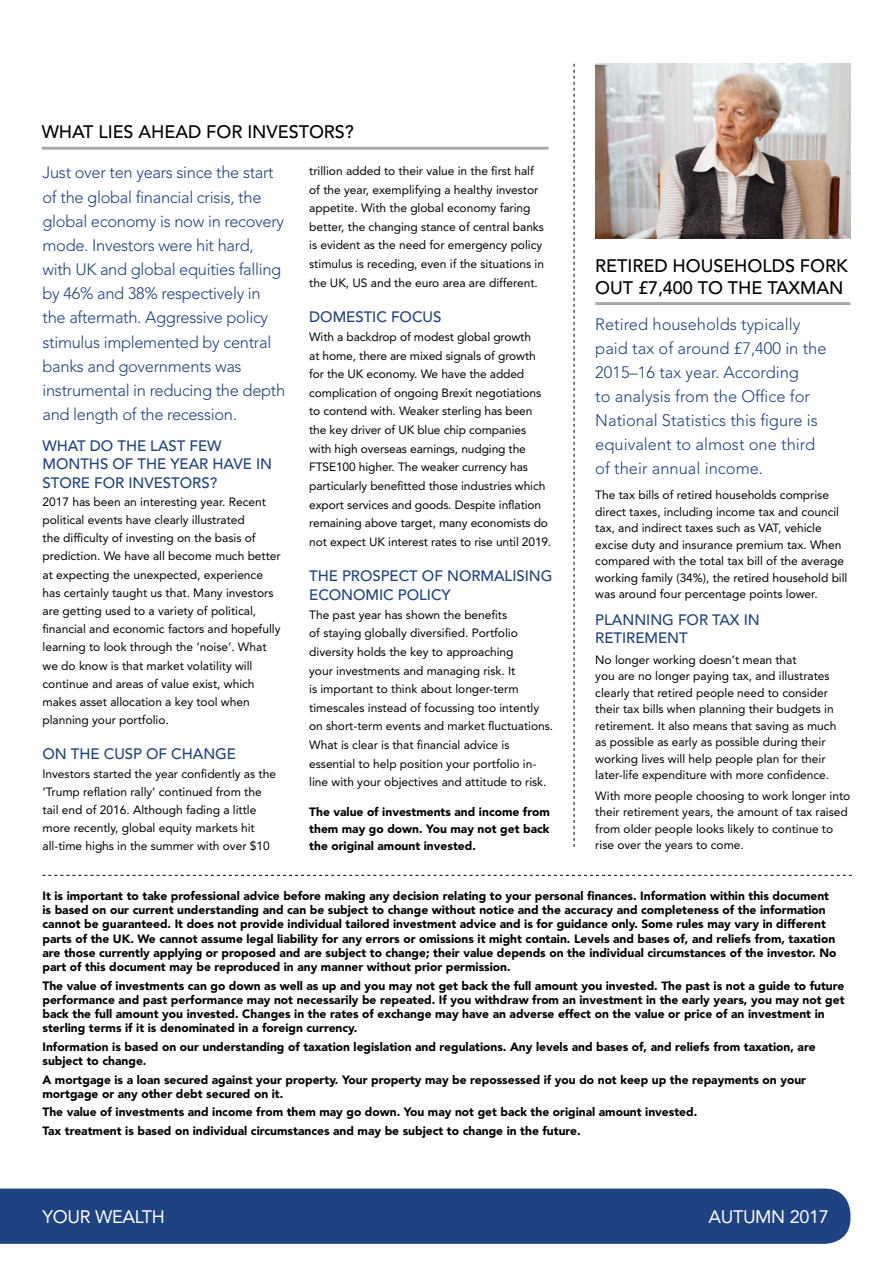
<style>
.page{position:relative;width:893px;height:1263px;background:#fff}
.page>*{position:absolute;margin:0;border:0;box-sizing:border-box;transform-origin:0 0}
.t1{font:500 18px/21.6px "Avenir LT Std";letter-spacing:-.005em;color:#000}
.t2{font:18px "Avenir LT Std";letter-spacing:-.02em;color:#fff}
.t3{font:300 16.5px/24.2px "Avenir LT Std";letter-spacing:-.02em;color:#1f4282}
.t4{font:300 16.5px/24px "Avenir LT Std";color:#1f4282}
.t5{font:500 15px/18.1px "Avenir LT Std";letter-spacing:-.005em;color:#1f4282}
.t6{font:12px/18.6px "Avenir LT Std";letter-spacing:-.005em;color:#000}
.t7{font:900 12px/14.2px "Avenir LT Std";color:#000}
</style>
<div class="page">
<div style="left:0;top:1188px;width:850px;height:56px;background:#1f4282"></div>
<hr style="left:42px;top:147px;width:507px;height:3px;background:#a7a9ac">
<svg style="left:42px;top:875px;width:810px;height:1px"></svg>
<hr style="left:595px;top:302px;width:255px;height:3px;background:#a7a9ac">
<svg style="left:574px;top:64px;width:1px;height:783px"></svg>
<img style="left:595px;top:64px;width:255px;height:174px">
<h1 class="t1" style="left:42px;top:122px;width:314px">WHAT LIES AHEAD FOR INVESTORS?</h1>
<p class="t6" style="left:309px;top:162px;width:236px">trillion added to their value in the first half of the year, exemplifying a healthy investor appetite. With the global economy faring better, the changing stance of central banks is evident as the need for emergency policy stimulus is receding, even if the situations in the UK, US and the euro area are different.</p>
<p class="t5" style="left:309px;top:308px;width:134px">DOMESTIC FOCUS</p>
<p class="t6" style="left:309px;top:328px;width:244px">With a backdrop of modest global growth<br>at home, there are mixed signals of growth for the UK economy. We have the added complication of ongoing Brexit negotiations to contend with. Weaker sterling has been the key driver of UK blue chip companies with high overseas earnings, nudging the FTSE100 higher. The weaker currency has particularly benefitted those industries which export services and goods. Despite inflation remaining above target, many economists do not expect UK interest rates to rise until 2019.</p>
<p class="t5" style="left:309px;top:567px;width:245px;line-height:18.6px">THE PROSPECT OF NORMALISING<br>ECONOMIC POLICY</p>
<p class="t6" style="left:309px;top:605px;width:245px">The past year has shown the benefits<br>of staying globally diversified. Portfolio diversity holds the key to approaching<br>your investments and managing risk. It<br>is important to think about longer-term timescales instead of focussing too intently on short-term events and market fluctuations.<br>What is clear is that financial advice is essential to help position your portfolio in&shy;line with your objectives and attitude to risk.</p>
<p class="t7" style="left:309px;top:803px;width:242px;line-height:17.1px;text-align:justify">The value of investments and income from them may go down. You may not get back the original amount invested.</p>
<p class="t3" style="left:43px;top:161px;width:244px">Just over ten years since the start of the global financial crisis, the global economy is now in recovery mode. Investors were hit hard, with UK and global equities falling by 46% and 38% respectively in the aftermath. Aggressive policy stimulus implemented by central banks and governments was instrumental in reducing the depth and length of the recession.</p>
<p class="t5" style="left:43px;top:437px;width:231px">WHAT DO THE LAST FEW<br>MONTHS OF THE YEAR HAVE IN<br>STORE FOR INVESTORS?</p>
<p class="t6" style="left:43px;top:493px;width:240px;line-height:18.1px">2017 has been an interesting year. Recent political events have clearly illustrated<br>the difficulty of investing on the basis of prediction. We have all become much better at expecting the unexpected, experience has certainly taught us that. Many investors are getting used to a variety of political, financial and economic factors and hopefully learning to look through the ‘noise’. What we do know is that market volatility will continue and areas of value exist, which makes asset allocation a key tool when planning your portfolio.</p>
<p class="t5" style="left:43px;top:745px;width:195px">ON THE CUSP OF CHANGE</p>
<p class="t6" style="left:43px;top:764px;width:235px;line-height:18.1px">Investors started the year confidently as the ‘Trump reflation rally’ continued from the tail end of 2016. Although fading a little more recently, global equity markets hit all-time highs in the summer with over $10</p>
<h1 class="t1" style="left:595px;top:255px;width:254px">RETIRED HOUSEHOLDS FORK<br>OUT £7,400 TO THE TAXMAN</h1>
<h2 class="t4" style="left:595px;top:313px;width:233px">Retired households typically paid tax of around £7,400 in the<br>2015–16 tax year. According<br>to analysis from the Office for<br>National Statistics this figure is equivalent to almost one third of their annual income.</h2>
<p class="t6" style="left:595px;top:487px;width:254px;line-height:16.5px">The tax bills of retired households comprise direct taxes, including income tax and council tax, and indirect taxes such as VAT, vehicle excise duty and insurance premium tax. When compared with the total tax bill of the average working family (34%), the retired household bill was around four percentage points lower.</p>
<p class="t5" style="left:595px;top:611px;width:166px">PLANNING FOR TAX IN<br>RETIREMENT</p>
<p class="t6" style="left:595px;top:651px;width:243px;line-height:16.5px">No longer working doesn’t mean that<br>you are no longer paying tax, and illustrates clearly that retired people need to consider their tax bills when planning their budgets in retirement. It also means that saving as much as possible as early as possible during their working lives will help people plan for their later-life expenditure with more confidence.</p>
<p class="t6" style="left:595px;top:787px;width:257px;line-height:16.5px">With more people choosing to work longer into their retirement years, the amount of tax raised from older people looks likely to continue to rise over the years to come.</p>
<p class="t7" style="left:43px;top:888px;width:795px">It is important to take professional advice before making any decision relating to your personal finances. Information within this document is based on our current understanding and can be subject to change without notice and the accuracy and completeness of the information cannot be guaranteed. It does not provide individual tailored investment advice and is for guidance only. Some rules may vary in different parts of the UK. We cannot assume legal liability for any errors or omissions it might contain. Levels and bases of, and reliefs from, taxation are those currently applying or proposed and are subject to change; their value depends on the individual circumstances of the investor. No part of this document may be reproduced in any manner without prior permission.</p>
<p class="t7" style="left:43px;top:978px;width:804px">The value of investments can go down as well as up and you may not get back the full amount you invested. The past is not a guide to future performance and past performance may not necessarily be repeated. If you withdraw from an investment in the early years, you may not get back the full amount you invested. Changes in the rates of exchange may have an adverse effect on the value or price of an investment in sterling terms if it is denominated in a foreign currency.</p>
<p class="t7" style="left:43px;top:1039px;width:774px">Information is based on our understanding of taxation legislation and regulations. Any levels and bases of, and reliefs from taxation, are subject to change.</p>
<p class="t7" style="left:43px;top:1072px;width:765px">A mortgage is a loan secured against your property. Your property may be repossessed if you do not keep up the repayments on your mortgage or any other debt secured on it.</p>
<p class="t7" style="left:43px;top:1103px;width:656px;line-height:18.5px">The value of investments and income from them may go down. You may not get back the original amount invested.<br>Tax treatment is based on individual circumstances and may be subject to change in the future.</p>
<h1 class="t2" style="left:43px;top:1206px;width:124px">YOUR WEALTH</h1>
<h1 class="t2" style="left:708px;top:1206px;width:122px">AUTUMN 2017</h1>
</div>
